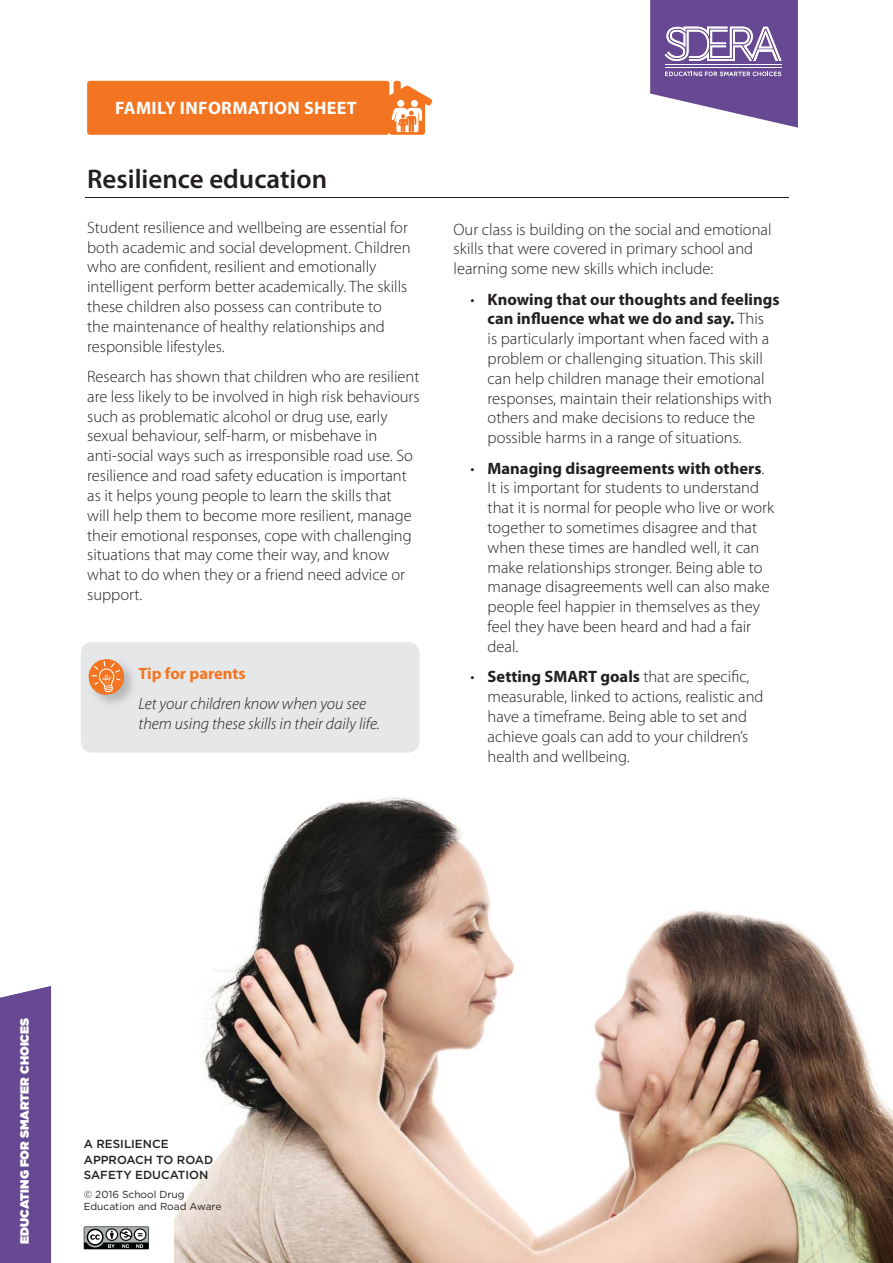
<style>
.page{position:relative;width:893px;height:1263px;background:#fff}
.page>*{position:absolute;margin:0;border:0;box-sizing:border-box;transform-origin:0 0}
.t1{font:600 27px "Myriad Pro";color:#231f20}
.t2{font:700 18px "Myriad Pro";letter-spacing:.02em;color:#fff}
.t3{font:300 16.5px/19.8px "Myriad Pro";color:#231f20}
.t4{font:italic 300 16.5px/19.8px "Myriad Pro";color:#231f20}
.t5{font:700 16.5px "Myriad Pro";color:#f47521}
.t6{font:900 12px "Gotham";color:#fff}
.t7{font:500 11.7px/15.8px "Gotham";color:#231f20}
.t8{font:10.2px/12px "Gotham";color:#231f20}
.s1{font-weight:700}
</style>
<div class="page">
<svg style="left:87px;top:81px;width:346px;height:54px;background:#f47d2f"></svg>
<svg style="left:650px;top:0;width:148px;height:128px"></svg>
<div style="left:81px;top:642px;width:339px;height:111px;background:#e6e7e8;border-radius:12px"></div>
<div style="left:0;top:986px;width:51px;height:277px;background:#674993"></div>
<img style="left:175px;top:797px;width:718px;height:466px">
<hr style="left:86px;top:197px;width:703px;height:1px;background:#231f20">
<svg style="left:88px;top:659px;width:38px;height:37px"></svg>
<svg style="left:84px;top:1226px;width:65px;height:23px"></svg>
<p class="t2" style="left:115px;top:101px;width:243px">FAMILY INFORMATION SHEET</p>
<h1 class="t1" style="left:87px;top:168px;width:241px">Resilience education</h1>
<p class="t3" style="left:87px;top:219px;width:325px">Student resilience and wellbeing are essential for both academic and social development. Children who are confident, resilient and emotionally intelligent perform better academically. The skills these children also possess can contribute to<br>the maintenance of healthy relationships and responsible lifestyles.</p>
<p class="t3" style="left:87px;top:368px;width:334px">Research has shown that children who are resilient are less likely to be involved in high risk behaviours such as problematic alcohol or drug use, early sexual behaviour, self-harm, or misbehave in anti-social ways such as irresponsible road use. So resilience and road safety education is important as it helps young people to learn the skills that<br>will help them to become more resilient, manage their emotional responses, cope with challenging situations that may come their way, and know what to do when they or a friend need advice or support.</p>
<p class="t5" style="left:139px;top:667px;width:109px">Tip for parents</p>
<p class="t4" style="left:139px;top:695px;width:243px">Let your children know when you see them using these skills in their daily life.</p>
<p class="t3" style="left:454px;top:220px;width:319px">Our class is building on the social and emotional skills that were covered in primary school and learning some new skills which include:</p>
<p class="t3" style="left:488px;top:290px;width:293px;text-indent:-17px">• <span class="s1">Knowing that our thoughts and feelings can influence what we do and say.</span> This<br>is particularly important when faced with a problem or challenging situation. This skill can help children manage their emotional responses, maintain their relationships with others and make decisions to reduce the possible harms in a range of situations.</p>
<p class="t3" style="left:488px;top:459px;width:288px;text-indent:-17px">• <span class="s1">Managing disagreements with others</span>.<br>It is important for students to understand that it is normal for people who live or work together to sometimes disagree and that when these times are handled well, it can make relationships stronger. Being able to manage disagreements well can also make people feel happier in themselves as they feel they have been heard and had a fair deal.</p>
<p class="t3" style="left:488px;top:668px;width:277px;text-indent:-17px">• <span class="s1">Setting SMART goals</span> that are specific, measurable, linked to actions, realistic and have a timeframe. Being able to set and achieve goals can add to your children’s health and wellbeing.</p>
<p class="t6" style="left:20px;top:1244px;width:227px;rotate:-90deg">EDUCATING FOR SMARTER CHOICES</p>
<p class="t7" style="left:84px;top:1137px;width:131px">A RESILIENCE<br>APPROACH TO ROAD<br>SAFETY EDUCATION</p>
<p class="t8" style="left:84px;top:1189px;width:139px">© 2016 School Drug<br>Education and Road Aware</p>
</div>
